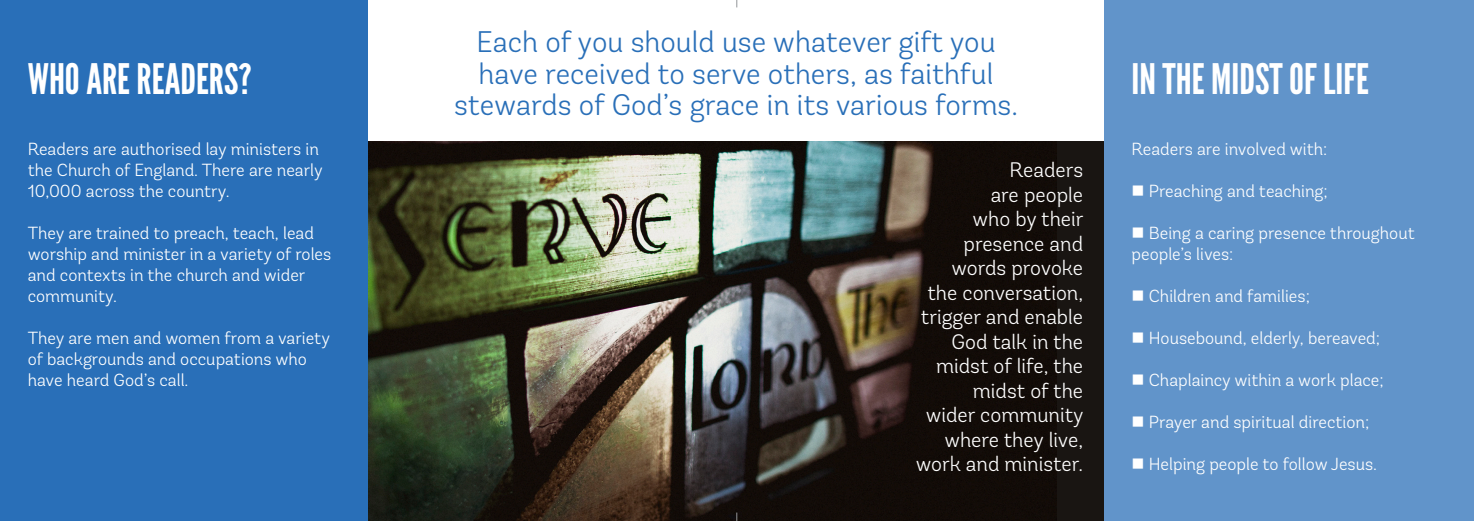
<style>
.page{position:relative;width:1474px;height:521px;background:#fff}
.page>*{position:absolute;margin:0;border:0;box-sizing:border-box;transform-origin:0 0}
.t1{font:42px "League Gothic";color:#fff}
.t2{font:300 29.75px "Andes Rounded";color:#296fb8}
.t3{font:300 21px/24.5px "Andes Rounded";color:#fff;text-align:right}
.t4{font:300 17.5px/21px "Andes Rounded";color:#fff}
</style>
<div class="page">
<div style="left:367px;top:142px;width:738px;height:379px;background:#191512"></div>
<img style="left:368px;top:142px;width:688px;height:379px">
<div style="left:1104px;top:0;width:369px;height:521px;background:#6194ca"></div>
<div style="left:0;top:0;width:368px;height:521px;background:#296fb8"></div>
<p class="t2" style="left:476px;top:24px;width:520px">Each of you should use whatever gift you</p>
<p class="t2" style="left:478px;top:56px;width:516px">have received to serve others, as faithful</p>
<p class="t2" style="left:454px;top:87px;width:565px">stewards of God’s grace in its various forms.</p>
<p class="t3" style="left:920px;top:157px;width:164px">Readers<br>are people<br>who by their presence and words provoke the conversation, trigger and enable</p>
<p class="t3" style="left:951px;top:329px;width:133px">God talk in the</p>
<p class="t3" style="left:936px;top:353px;width:148px">midst of life, the</p>
<p class="t3" style="left:972px;top:378px;width:112px">midst of the</p>
<p class="t3" style="left:925px;top:402px;width:159px">wider community</p>
<p class="t3" style="left:944px;top:427px;width:140px">where they live,</p>
<p class="t3" style="left:915px;top:451px;width:169px">work and minister.</p>
<p class="t1" style="left:28px;top:54px;width:225px">WHO ARE READERS?</p>
<p class="t1" style="left:1131px;top:54px;width:239px">IN THE MIDST OF LIFE</p>
<p class="t4" style="left:28px;top:138px;width:297px">Readers are authorised lay ministers in the Church of England. There are nearly<br>10,000 across the country.</p>
<p class="t4" style="left:28px;top:222px;width:305px">They are trained to preach, teach, lead worship and minister in a variety of roles and contexts in the church and wider community.</p>
<p class="t4" style="left:28px;top:327px;width:304px">They are men and women from a variety of backgrounds and occupations who have heard God’s call.</p>
<p class="t4" style="left:1131px;top:138px;width:197px">Readers are involved with:</p>
<p class="t4" style="left:1131px;top:180px;width:198px">■ Preaching and teaching;</p>
<p class="t4" style="left:1131px;top:222px;width:285px">■ Being a caring presence throughout people’s lives:</p>
<p class="t4" style="left:1131px;top:285px;width:180px">■ Children and families;</p>
<p class="t4" style="left:1131px;top:327px;width:250px">■ Housebound, elderly, bereaved;</p>
<p class="t4" style="left:1131px;top:369px;width:254px">■ Chaplaincy within a work place;</p>
<p class="t4" style="left:1131px;top:411px;width:239px">■ Prayer and spiritual direction;</p>
<p class="t4" style="left:1131px;top:453px;width:247px">■ Helping people to follow Jesus.</p>
</div>
